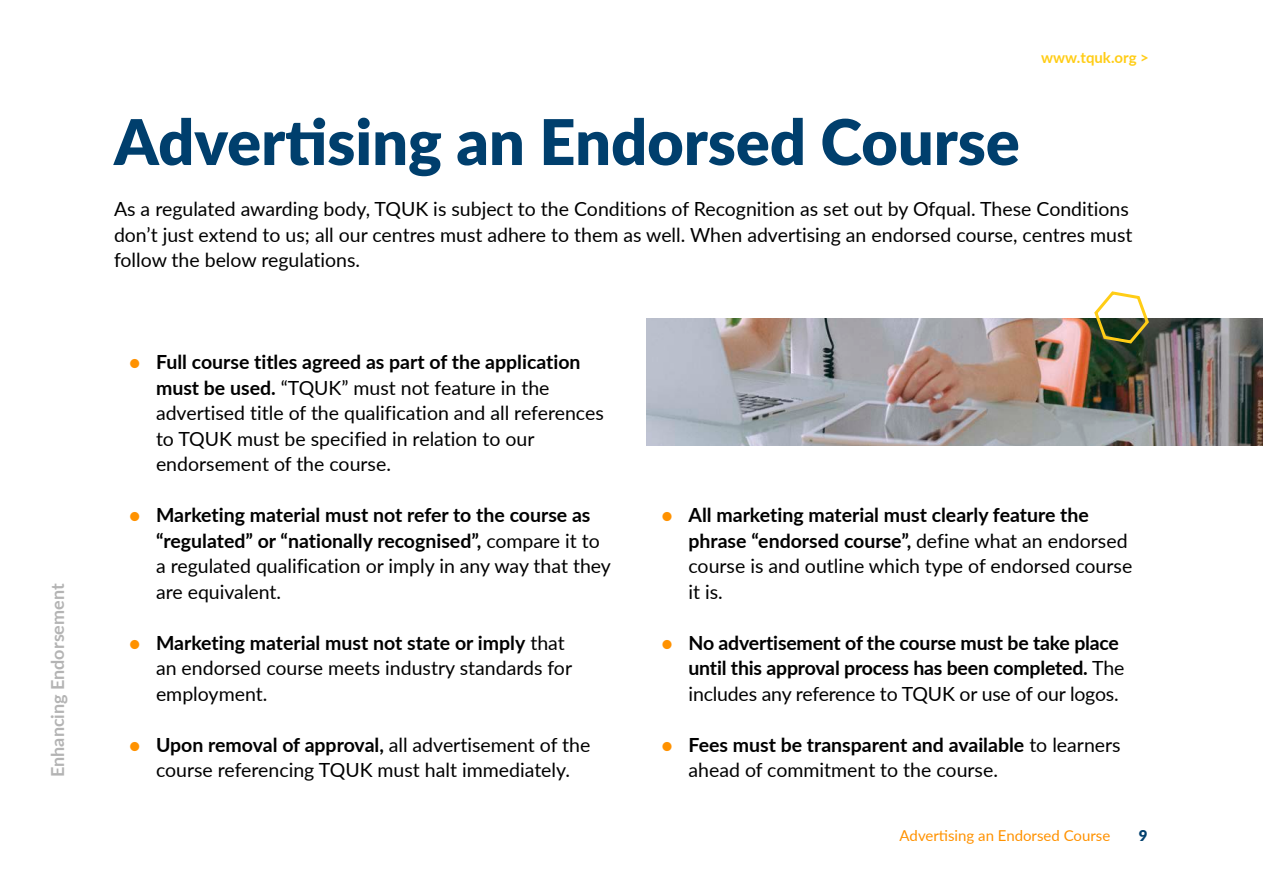
<style>
.page{position:relative;width:1263px;height:893px;background:#fff}
.page>*{position:absolute;margin:0;border:0;box-sizing:border-box;transform-origin:0 0}
.t1{font:900 63px "Lato";color:#003f6d}
.t2{font:19.5px/25.5px "Lato";color:#000}
.t3{font:700 19.5px/25.5px "Lato";letter-spacing:-.01em;color:#000}
.t4{font:700 18px "Lato";color:#b4b4b4}
.t5{font:15px "Lato";color:#ff9200}
.t6{font:700 15px "Lato";color:#ffcd16}
.t7{font:900 15px "Lato";color:#003f6d}
.s1{font-weight:800;color:#ff9200}
.s2{font-weight:700}
.s3{font-weight:400}
</style>
<div class="page">
<img style="left:646px;top:318px;width:617px;height:127px">
<svg style="left:1092px;top:291px;width:59px;height:54px"></svg>
<p class="t4" style="left:46px;top:777px;width:195px;rotate:-90deg">Enhancing Endorsement</p>
<p class="t6" style="left:1041px;top:48px;width:109px">www.tquk.org &gt;</p>
<h1 class="t1" style="left:114px;top:103px;width:907px">Advertising an Endorsed Course</h1>
<p class="t2" style="left:114px;top:196px;width:1020px">As a regulated awarding body, TQUK is subject to the Conditions of Recognition as set out by Ofqual. These Conditions don’t just extend to us; all our centres must adhere to them as well. When advertising an endorsed course, centres must follow the below regulations.</p>
<p class="t2" style="left:156px;top:349px;width:449px;text-indent:-27px"><span class="s1">•</span> <span class="s2">Full course titles agreed as part of the application must be used.</span> “TQUK” must not feature in the advertised title of the qualification and all references to TQUK must be specified in relation to our endorsement of the course.</p>
<p class="t3" style="left:156px;top:502px;width:456px;text-indent:-27px"><span class="s1">•</span> Marketing material must not refer to the course as “regulated” or “nationally recognised”, <span class="s3">compare it to a regulated qualification or imply in any way that they are equivalent.</span></p>
<p class="t2" style="left:156px;top:629px;width:418px;text-indent:-27px"><span class="s1">•</span> <span class="s2">Marketing material must not state or imply</span> that an endorsed course meets industry standards for employment.</p>
<p class="t2" style="left:129px;top:731px;width:463px;text-align:center"><span class="s1">•</span> <span class="s2">Upon removal of approval,</span> all advertisement of the course referencing TQUK must halt immediately.</p>
<p class="t2" style="left:688px;top:502px;width:445px;text-indent:-27px"><span class="s1">•</span> <span class="s2">All marketing material must clearly feature the phrase “endorsed course”,</span> define what an endorsed course is and outline which type of endorsed course it is.</p>
<p class="t3" style="left:688px;top:629px;width:437px;text-indent:-27px"><span class="s1">•</span> No advertisement of the course must be take place until this approval process has been completed. <span class="s3">The includes any reference to TQUK or use of our logos.</span></p>
<p class="t2" style="left:688px;top:731px;width:434px;text-indent:-27px"><span class="s1">•</span> <span class="s2">Fees must be transparent and available</span> to learners ahead of commitment to the course.</p>
<p class="t5" style="left:899px;top:827px;width:212px">Advertising an Endorsed Course</p>
<p class="t7" style="left:1139px;top:827px;width:10px">9</p>
</div>
